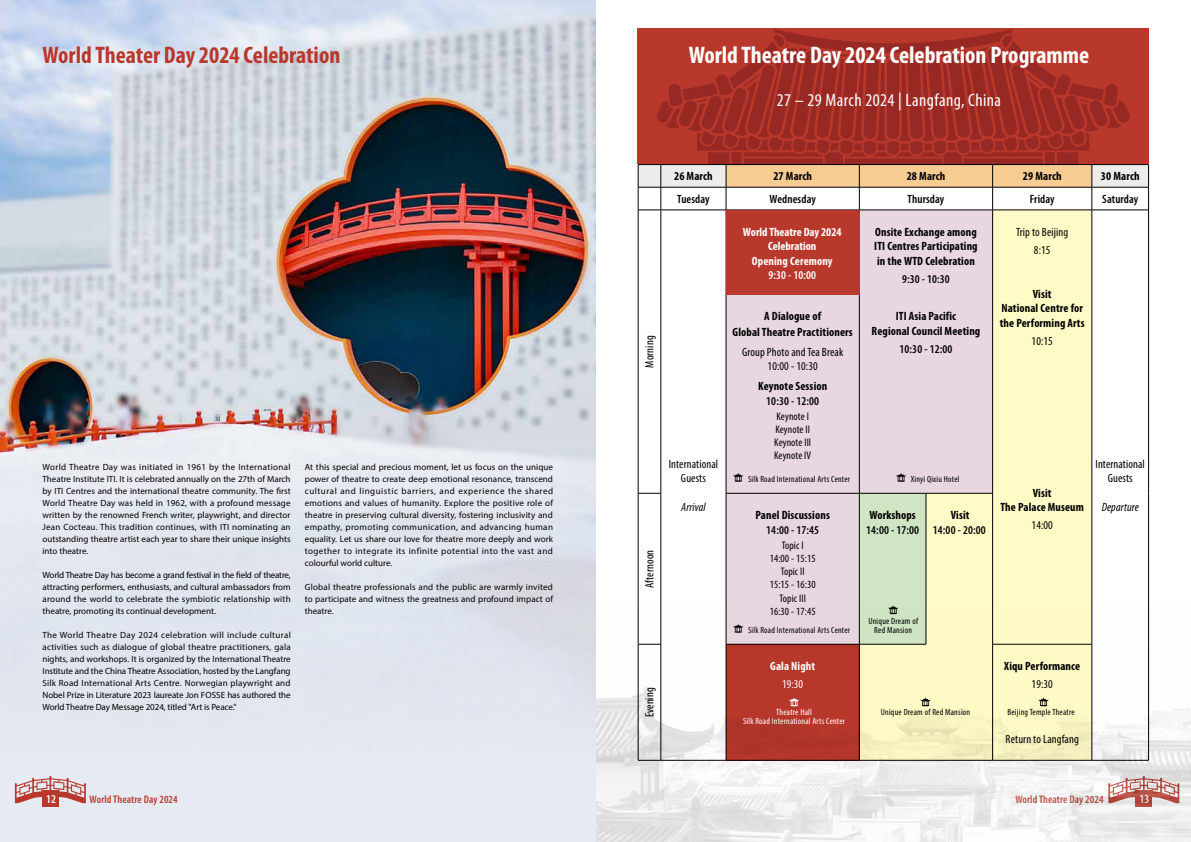
<style>
.page{position:relative;width:1191px;height:842px;background:#fff}
.page>*{position:absolute;margin:0;border:0;box-sizing:border-box;transform-origin:0 0}
.t1{font:700 condensed 24px "Myriad Pro";color:#fff}
.t2{font:700 condensed 24px "Myriad Pro";color:#b9382c}
.t3{font:condensed 18px "Myriad Pro";letter-spacing:.025em;color:#fff}
.t4{font:700 condensed 12px/14.4px "Myriad Pro";letter-spacing:.01em;color:#000;text-align:center}
.t5{font:condensed 12px/14.4px "Myriad Pro";letter-spacing:.01em;color:#000;text-align:center}
.t6{font:600 condensed 12px "Myriad Pro";letter-spacing:.01em;color:#000}
.t7{font:700 condensed 12px/14.4px "Myriad Pro";color:#fff;text-align:center}
.t8{font:italic condensed 12px "Myriad Pro";letter-spacing:.01em;color:#000}
.t9{font:600 condensed 12px "Myriad Pro";letter-spacing:.01em;color:#fff}
.t10{font:condensed 12px "Myriad Pro";color:#fff}
.t11{font:condensed 11px/13.2px "Myriad Pro";letter-spacing:.01em;color:#000}
.t12{font:600 condensed 11px "Myriad Pro";letter-spacing:.01em;color:#b9382c}
.t13{font:9px/12px "Myriad Pro";color:#000;text-align:justify}
.t14{font:condensed 9px/9px "Myriad Pro";letter-spacing:.025em;color:#000;text-align:center}
.t15{font:condensed 9px/9px "Myriad Pro";letter-spacing:.025em;color:#fff;text-align:center}
</style>
<div class="page">
<img style="left:595px;top:605px;width:596px;height:237px">
<div style="left:0;top:206px;width:595px;height:636px;background:#e6eaf2"></div>
<img style="left:0;top:0;width:595px;height:692px">
<div style="left:637px;top:28px;width:511px;height:136px;background:#b9382c"></div>
<svg style="left:656px;top:28px;width:474px;height:136px"></svg>
<svg style="left:15px;top:776px;width:71px;height:27px"></svg>
<div style="left:42px;top:790px;width:17px;height:16px;background:#b9382c"></div>
<svg style="left:638px;top:164px;width:511px;height:597px"></svg>
<div style="left:726px;top:210px;width:133px;height:85px;background:#b9382c"></div>
<h1 class="t2" style="left:43px;top:41px;width:299px">World Theater Day 2024 Celebration</h1>
<p class="t13" style="left:43px;top:461px;width:250px">World Theatre Day was initiated in 1961 by the International Theatre Institute ITI. It is celebrated annually on the 27th of March by ITI Centres and the international theatre community. The first World Theatre Day was held in 1962, with a profound message written by the renowned French writer, playwright, and director Jean Cocteau. This tradition continues, with ITI nominating an outstanding theatre artist each year to share their unique insights into theatre.</p>
<p class="t13" style="left:43px;top:569px;width:250px">World Theatre Day has become a grand festival in the field of theatre, attracting performers, enthusiasts, and cultural ambassadors from around the world to celebrate the symbiotic relationship with theatre, promoting its continual development.</p>
<p class="t13" style="left:43px;top:629px;width:250px">The World Theatre Day 2024 celebration will include cultural activities such as dialogue of global theatre practitioners, gala nights, and workshops. It is organized by the International Theatre Institute and the China Theatre Association, hosted by the Langfang Silk Road International Arts Centre. Norwegian playwright and Nobel Prize in Literature 2023 laureate Jon FOSSE has authored the World Theatre Day Message 2024, titled "Art is Peace."</p>
<p class="t13" style="left:305px;top:461px;width:250px">At this special and precious moment, let us focus on the unique power of theatre to create deep emotional resonance, transcend cultural and linguistic barriers, and experience the shared emotions and values of humanity. Explore the positive role of theatre in preserving cultural diversity, fostering inclusivity and empathy, promoting communication, and advancing human equality. Let us share our love for theatre more deeply and work together to integrate its infinite potential into the vast and colourful world culture.</p>
<p class="t13" style="left:305px;top:581px;width:250px">Global theatre professionals and the public are warmly invited to participate and witness the greatness and profound impact of theatre.</p>
<h3 class="t9" style="left:46px;top:791px;width:11px">12</h3>
<p class="t12" style="left:90px;top:793px;width:90px">World Theatre Day 2024</p>
<h1 class="t1" style="left:688px;top:41px;width:402px">World Theatre Day 2024 Celebration Programme</h1>
<h2 class="t3" style="left:776px;top:90px;width:226px">27 – 29 March 2024 | Langfang, China</h2>
<h3 class="t5" style="left:642px;top:368px;width:34px;rotate:-90deg">Morning</h3>
<h3 class="t5" style="left:642px;top:588px;width:40px;rotate:-90deg">Afternoon</h3>
<h3 class="t5" style="left:642px;top:717px;width:31px;rotate:-90deg">Evening</h3>
<h3 class="t4" style="left:674px;top:169px;width:40px">26 March</h3>
<h3 class="t4" style="left:773px;top:169px;width:40px">27 March</h3>
<h3 class="t4" style="left:906px;top:169px;width:40px">28 March</h3>
<h3 class="t4" style="left:1023px;top:169px;width:40px">29 March</h3>
<h3 class="t4" style="left:1101px;top:169px;width:40px">30 March</h3>
<h3 class="t6" style="left:677px;top:191px;width:34px">Tuesday</h3>
<h3 class="t6" style="left:769px;top:191px;width:48px">Wednesday</h3>
<h3 class="t6" style="left:907px;top:191px;width:38px">Thursday</h3>
<h3 class="t6" style="left:1029px;top:191px;width:26px">Friday</h3>
<h3 class="t6" style="left:1102px;top:191px;width:38px">Saturday</h3>
<h3 class="t5" style="left:668px;top:456px;width:51px">International<br>Guests</h3>
<h3 class="t8" style="left:681px;top:500px;width:26px">Arrival</h3>
<h3 class="t7" style="left:743px;top:225px;width:100px">World Theatre Day 2024<br>Celebration<br>Opening Ceremony</h3>
<h3 class="t9" style="left:768px;top:268px;width:49px">9:30 - 10:00</h3>
<h3 class="t4" style="left:732px;top:308px;width:122px;line-height:16px">A Dialogue of<br>Global Theatre Practitioners</h3>
<h3 class="t5" style="left:742px;top:344px;width:103px">Group Photo and Tea Break<br>10:00 - 10:30</h3>
<h3 class="t4" style="left:758px;top:379px;width:71px">Keynote Session</h3>
<h3 class="t6" style="left:766px;top:393px;width:54px">10:30 - 12:00</h3>
<p class="t11" style="left:774px;top:409px;width:39px">Keynote I<br>Keynote II<br>Keynote III<br>Keynote IV</p>
<h3 class="t4" style="left:874px;top:225px;width:105px;text-align:justify">Onsite Exchange among ITI Centres Participating in the WTD Celebration</h3>
<h3 class="t6" style="left:902px;top:271px;width:49px">9:30 - 10:30</h3>
<h3 class="t4" style="left:871px;top:309px;width:110px">ITI Asia Pacific<br>Regional Council Meeting</h3>
<h3 class="t6" style="left:899px;top:341px;width:54px">10:30 - 12:00</h3>
<p class="t14" style="left:748px;top:474px;width:104px">Silk Road International Arts Center</p>
<p class="t14" style="left:911px;top:474px;width:50px">Xinyi Qixiu Hotel</p>
<h3 class="t4" style="left:755px;top:508px;width:76px">Panel Discussions</h3>
<h3 class="t6" style="left:766px;top:522px;width:54px">14:00 - 17:45</h3>
<p class="t11" style="left:769px;top:538px;width:47px;text-align:center">Topic I<br>14:00 - 15:15<br>Topic II<br>15:15 - 16:30<br>Topic III<br>16:30 - 17:45</p>
<p class="t14" style="left:748px;top:625px;width:104px">Silk Road International Arts Center</p>
<h3 class="t7" style="left:770px;top:659px;width:47px">Gala Night</h3>
<h3 class="t10" style="left:782px;top:677px;width:22px">19:30</h3>
<h3 class="t4" style="left:869px;top:508px;width:48px">Workshops</h3>
<h3 class="t6" style="left:866px;top:522px;width:54px">14:00 - 17:00</h3>
<h3 class="t4" style="left:951px;top:508px;width:20px">Visit</h3>
<h3 class="t6" style="left:933px;top:522px;width:54px">14:00 - 20:00</h3>
<p class="t14" style="left:868px;top:616px;width:51px">Unique Dream of<br>Red Mansion</p>
<h3 class="t5" style="left:1016px;top:223px;width:54px;line-height:18px">Trip to Beijing<br>8:15</h3>
<h3 class="t4" style="left:999px;top:287px;width:86px">Visit<br>National Centre for the Performing Arts</h3>
<h3 class="t5" style="left:1031px;top:333px;width:23px">10:15</h3>
<h3 class="t4" style="left:1000px;top:486px;width:85px">Visit<br>The Palace Museum</h3>
<h3 class="t5" style="left:1031px;top:518px;width:23px">14:00</h3>
<h3 class="t4" style="left:1004px;top:659px;width:77px">Xiqu Performance</h3>
<h3 class="t5" style="left:1031px;top:677px;width:23px">19:30</h3>
<p class="t15" style="left:743px;top:708px;width:104px">Theatre Hall<br>Silk Road International Arts Center</p>
<p class="t14" style="left:881px;top:708px;width:91px">Unique Dream of Red Mansion</p>
<p class="t14" style="left:1007px;top:708px;width:69px">Beijing Temple Theatre</p>
<h3 class="t5" style="left:1005px;top:731px;width:75px">Return to Langfang</h3>
<h3 class="t5" style="left:1095px;top:456px;width:51px">International<br>Guests</h3>
<h3 class="t8" style="left:1101px;top:500px;width:39px">Departure</h3>
<p class="t12" style="left:1015px;top:793px;width:90px">World Theatre Day 2024</p>
<h3 class="t9" style="left:1139px;top:791px;width:11px">13</h3>
</div>
